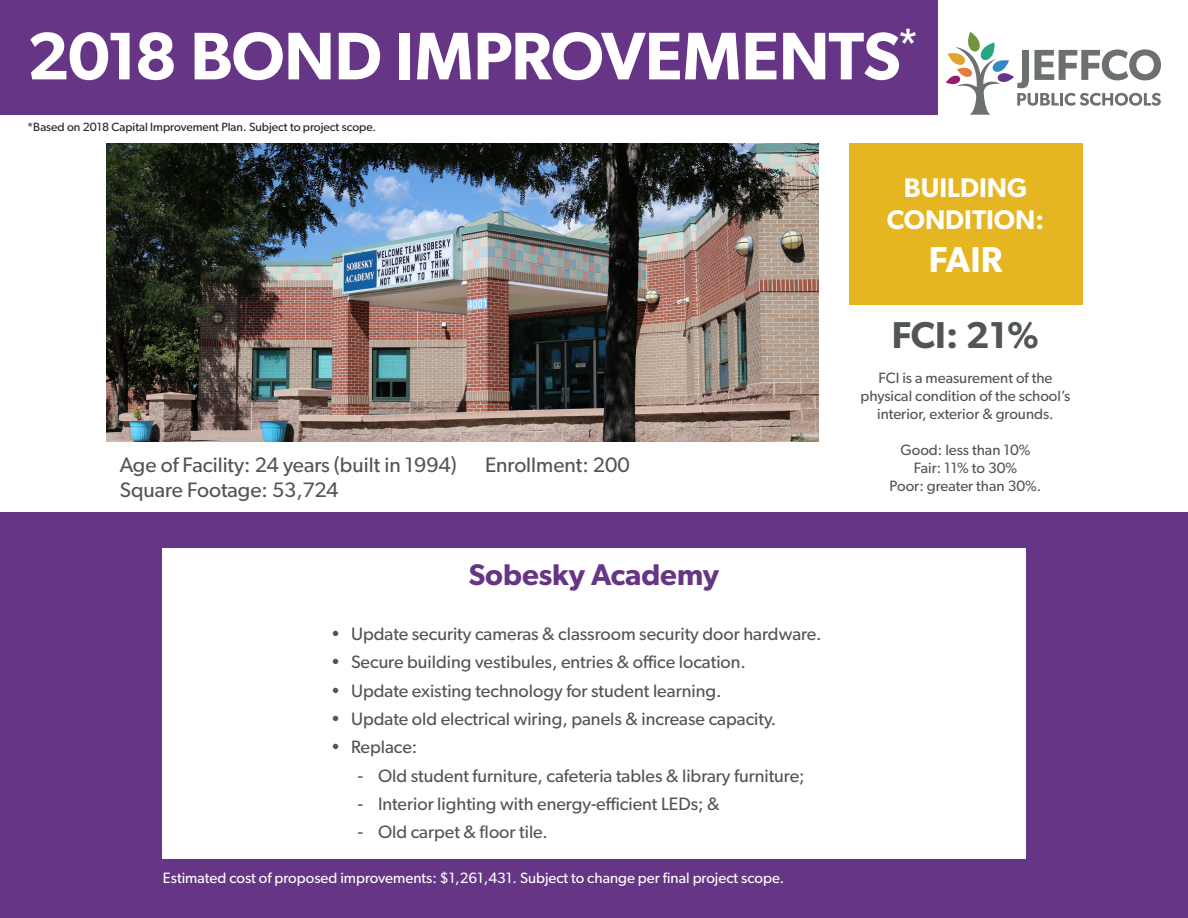
<style>
.page{position:relative;width:1188px;height:918px;background:#fff}
.page>*{position:absolute;margin:0;border:0;box-sizing:border-box;transform-origin:0 0}
.t1{font:600 67.5px "Gibson";letter-spacing:-.01em;color:#fff}
.t2{font:600 37.5px "Gibson";color:#515556}
.t3{font:600 36px "Gibson";color:#fff}
.t4{font:600 30px "Gibson";color:#673586}
.t5{font:600 27px/32.4px "Gibson";color:#fff;text-align:center}
.t6{font:21px "Gibson";color:#515556}
.t7{font:18px "Gibson";color:#515556}
.t8{font:15px/18px "Gibson";color:#515556;text-align:center}
.t9{font:15px "Gibson";color:#fff}
.t10{font:12px "Gibson";color:#231f20}
</style>
<div class="page">
<div style="left:0;top:0;width:937px;height:115px;background:#673586"></div>
<svg style="left:946px;top:32px;width:215px;height:83px"></svg>
<div style="left:0;top:512px;width:1188px;height:406px;background:#673586"></div>
<img style="left:106px;top:144px;width:713px;height:298px">
<div style="left:849px;top:143px;width:233px;height:162px;background:#e5b621"></div>
<div style="left:162px;top:599px;width:864px;height:260px;background:#fff"></div>
<div style="left:162px;top:548px;width:864px;height:51px;background:#fff"></div>
<h1 class="t1" style="left:27px;top:16px;width:893px">2018 BOND IMPROVEMENTS<sup>*</sup></h1>
<p class="t10" style="left:27px;top:120px;width:351px">*Based on 2018 Capital Improvement Plan. Subject to project scope.</p>
<p class="t6" style="left:120px;top:452px;width:339px">Age of Facility: 24 years (built in 1994)</p>
<p class="t6" style="left:120px;top:478px;width:220px">Square Footage: 53,724</p>
<p class="t6" style="left:485px;top:452px;width:146px">Enrollment: 200</p>
<p class="t4" style="left:469px;top:557px;width:252px">Sobesky Academy</p>
<p class="t7" style="left:331px;top:623px;width:492px">• Update security cameras &amp; classroom security door hardware.</p>
<p class="t7" style="left:331px;top:651px;width:417px">• Secure building vestibules, entries &amp; office location.</p>
<p class="t7" style="left:331px;top:680px;width:392px">• Update existing technology for student learning.</p>
<p class="t7" style="left:331px;top:708px;width:447px">• Update old electrical wiring, panels &amp; increase capacity.</p>
<p class="t7" style="left:331px;top:736px;width:88px">• Replace:</p>
<p class="t7" style="left:358px;top:765px;width:448px">- Old student furniture, cafeteria tables &amp; library furniture;</p>
<p class="t7" style="left:358px;top:793px;width:363px">- Interior lighting with energy-efficient LEDs; &amp;</p>
<p class="t7" style="left:358px;top:821px;width:192px">- Old carpet &amp; floor tile.</p>
<p class="t9" style="left:163px;top:869px;width:623px">Estimated cost of proposed improvements: $1,261,431. Subject to change per final project scope.</p>
<p class="t5" style="left:887px;top:171px;width:159px">BUILDING<br>CONDITION:</p>
<p class="t3" style="left:929px;top:238px;width:75px">FAIR</p>
<p class="t2" style="left:892px;top:313px;width:149px">FCI: 21%</p>
<p class="t8" style="left:861px;top:369px;width:211px">FCI is a measurement of the physical condition of the school’s interior, exterior &amp; grounds.</p>
<p class="t8" style="left:901px;top:441px;width:131px">Good: less than 10%</p>
<p class="t8" style="left:914px;top:459px;width:105px">Fair: 11% to 30%</p>
<p class="t8" style="left:890px;top:477px;width:153px">Poor: greater than 30%.</p>
</div>
